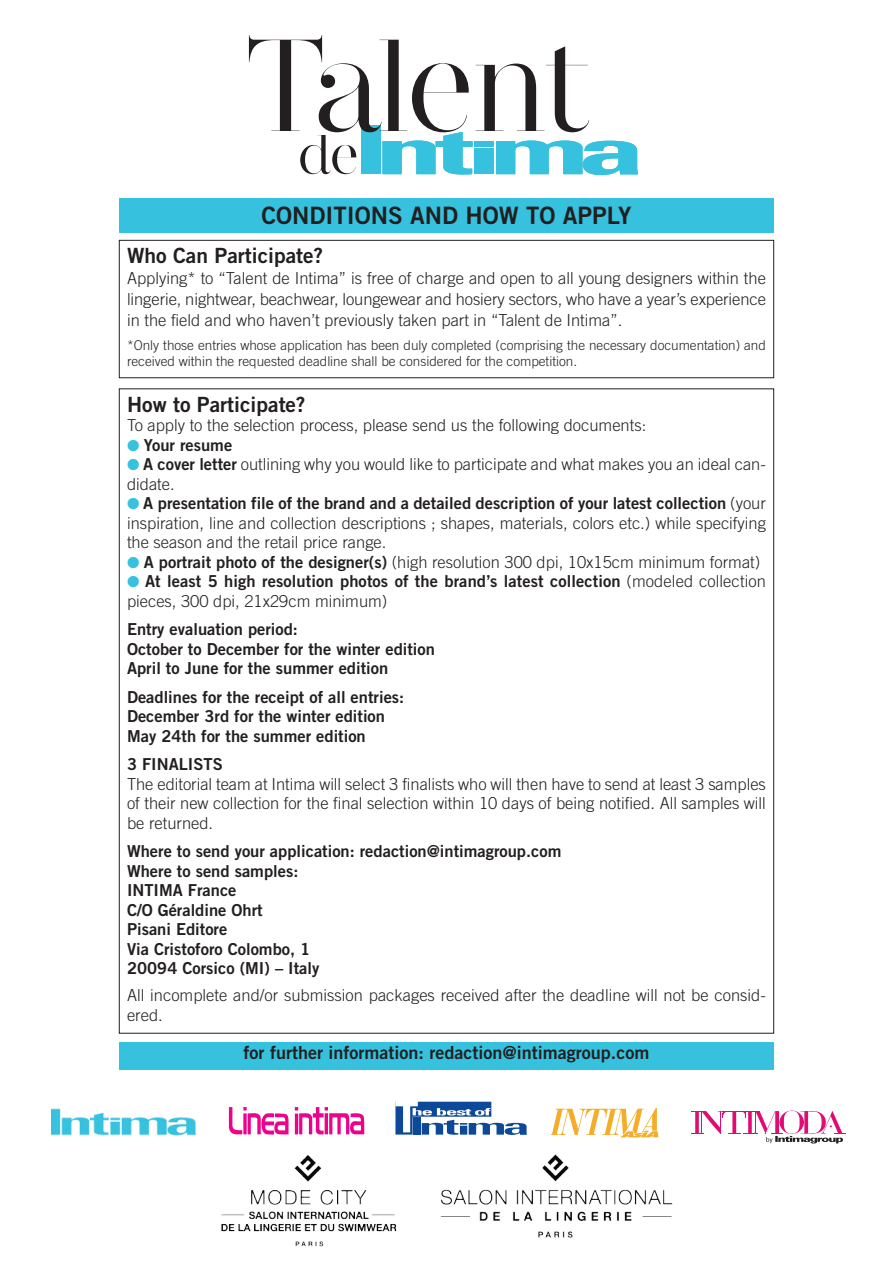
<style>
.page{position:relative;width:893px;height:1263px;background:#fff}
.page>*{position:absolute;margin:0;border:0;box-sizing:border-box;transform-origin:0 0}
.t1{font:24px "Trade Gothic LT Std Bd 2";color:#231f20}
.t2{font:21px "Trade Gothic LT Std Bd 2";color:#231f20}
.t3{font:18px "Trade Gothic LT Std Bd 2";color:#231f20}
.t4{font:300 16.5px/19.5px "Trade Gothic LT Std";color:#231f20}
.t5{font:16.5px/19.5px "Trade Gothic LT Std Bd 2";color:#231f20}
.t6{font:300 13.5px/16.2px "Trade Gothic LT Std";color:#231f20}
.s1{color:#36c2de}
.s2{font-family:"Trade Gothic LT Std Bd 2";font-weight:400}
.s3{font-family:"Trade Gothic LT Std";font-weight:300}
</style>
<div class="page">
<div style="left:119px;top:199px;width:655px;height:34px;background:#36c2de"></div>
<div style="left:119px;top:240px;width:655px;height:138px;border:1px solid #231f20"></div>
<div style="left:119px;top:1042px;width:655px;height:28px;background:#36c2de"></div>
<svg style="left:249px;top:35px;width:389px;height:140px"></svg>
<div style="left:51px;top:1108px;width:149px;height:30px;background:linear-gradient(to right,#fff,#fff)"></div>
<img style="left:51px;top:1108px;width:147px;height:27px">
<svg style="left:395px;top:1101px;width:132px;height:34px"></svg>
<svg style="left:551px;top:1108px;width:108px;height:29px"></svg>
<svg style="left:691px;top:1110px;width:155px;height:33px"></svg>
<img style="left:229px;top:1107px;width:135px;height:28px">
<img style="left:221px;top:1155px;width:170px;height:92px">
<img style="left:391px;top:1154px;width:282px;height:84px">
<h1 class="t1" style="left:262px;top:206px;width:371px">CONDITIONS AND HOW TO APPLY</h1>
<p class="t2" style="left:127px;top:248px;width:197px">Who Can Participate?</p>
<p class="t4" style="left:127px;top:269px;width:640px;line-height:21px;text-align:justify">Applying* to “Talent de Intima” is free of charge and open to all young designers within the lingerie, nightwear, beachwear, loungewear and hosiery sectors, who have a year’s experience in the field and who haven’t previously taken part in “Talent de Intima”.</p>
<p class="t6" style="left:127px;top:338px;width:640px">*Only those entries whose application has been duly completed (comprising the necessary documentation) and received within the requested deadline shall be considered for the competition.</p>
<p class="t2" style="left:127px;top:397px;width:180px">How to Participate?</p>
<p class="t4" style="left:127px;top:417px;width:521px">To apply to the selection process, please send us the following documents:</p>
<p class="t5" style="left:127px;top:437px;width:107px"><span class="s1">●</span> Your resume</p>
<p class="t4" style="left:127px;top:456px;width:640px"><span class="s1">●</span> <span class="s2">A cover letter</span> outlining why you would like to participate and what makes you an ideal can&shy;didate.</p>
<p class="t5" style="left:127px;top:495px;width:640px"><span class="s1">●</span> A presentation file of the brand and a detailed description of your latest collection <span class="s3">(your</span></p>
<p class="t4" style="left:127px;top:514px;width:640px">inspiration, line and collection descriptions ; shapes, materials, colors etc.) while specifying the season and the retail price range.</p>
<p class="t4" style="left:127px;top:553px;width:635px"><span class="s1">●</span> <span class="s2">A portrait photo of the designer(s)</span> (high resolution 300 dpi, 10x15cm minimum format)</p>
<p class="t5" style="left:127px;top:573px;width:640px"><span class="s1">●</span> At least 5 high resolution photos of the brand’s latest collection <span class="s3">(modeled collection</span></p>
<p class="t4" style="left:127px;top:592px;width:262px">pieces, 300 dpi, 21x29cm minimum)</p>
<p class="t5" style="left:127px;top:621px;width:309px">Entry evaluation period:<br>October to December for the winter edition<br>April to June for the summer edition</p>
<p class="t5" style="left:127px;top:689px;width:279px">Deadlines for the receipt of all entries:<br>December 3rd for the winter edition<br>May 24th for the summer edition</p>
<p class="t5" style="left:127px;top:756px;width:97px">3 FINALISTS</p>
<p class="t4" style="left:127px;top:775px;width:640px;text-align:justify">The editorial team at Intima will select 3 finalists who will then have to send at least 3 samples of their new collection for the final selection within 10 days of being notified. All samples will be returned.</p>
<p class="t5" style="left:127px;top:843px;width:436px">Where to send your application: redaction@intimagroup.com<br>Where to send samples:<br>INTIMA France<br>C/O Géraldine Ohrt<br>Pisani Editore<br>Via Cristoforo Colombo, 1<br>20094 Corsico (MI) – Italy</p>
<p class="t4" style="left:127px;top:987px;width:640px">All incomplete and/or submission packages received after the deadline will not be consid&shy;ered.</p>
<p class="t3" style="left:244px;top:1046px;width:407px">for further information: redaction@intimagroup.com</p>
</div>
